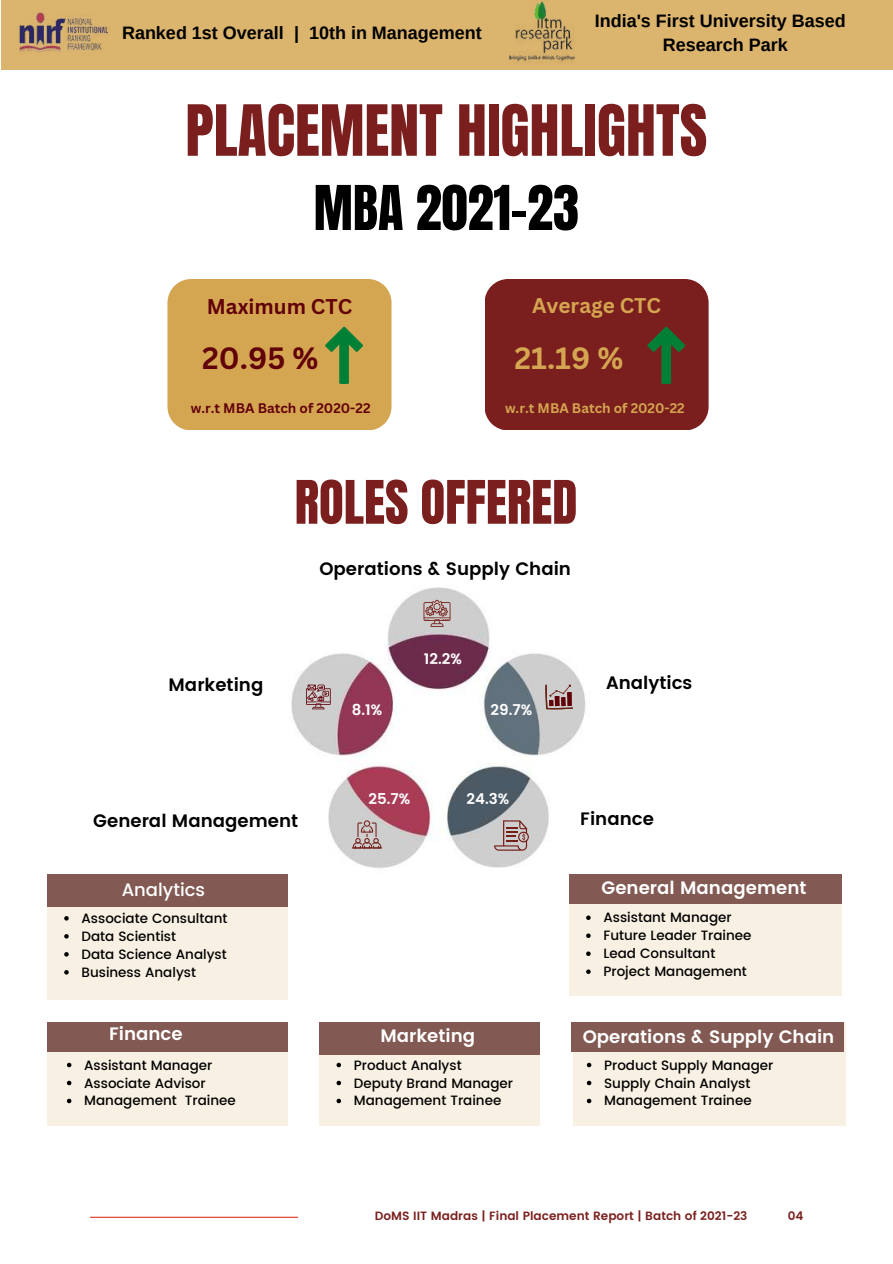
<style>
.page{position:relative;width:893px;height:1264px;background:#fff}
.page>*{position:absolute;margin:0;border:0;box-sizing:border-box;transform-origin:0 0}
.t1{font:60px "Anton";color:#7b1f1e}
.t2{font:52.5px "Anton";color:#000}
.t3{font:51px "Anton";color:#7b1f1e}
.t4{font:700 30px "Canva Sans";color:#61010a}
.t5{font:700 30px "Canva Sans";color:#d5a651}
.t6{font:700 20.7px "Canva Sans";color:#61010a}
.t7{font:700 20.7px "Canva Sans";color:#d5a651}
.t8{font:700 18px/24.8px "Arimo";color:#000;text-align:center}
.t9{font:600 18px "Poppins";color:#000}
.t10{font:600 18px "Poppins";color:#fff}
.t11{font:500 18px "Poppins";color:#fff}
.t12{font:600 15px "Poppins";color:#fff}
.t13{font:500 13.5px/18px "Poppins";color:#000}
.t14{font:700 13.5px "Canva Sans";color:#61010a}
.t15{font:700 13.5px "Canva Sans";color:#d5a651}
.t16{font:600 12px "Poppins";color:#7b1f1e}
</style>
<div class="page">
<hr style="left:90px;top:1216px;width:208px;height:1px;background:#e0351d">
<div style="left:167px;top:279px;width:224px;height:150px;background:#d5a651"></div>
<div style="left:485px;top:279px;width:223px;height:150px;background:#7b1f1e"></div>
<div style="left:1px;top:0;width:891px;height:69px;background:#dbb46d"></div>
<img style="left:19px;top:12px;width:90px;height:40px">
<img style="left:509px;top:1px;width:65px;height:62px">
<img style="left:291px;top:587px;width:295px;height:282px">
<div style="left:47px;top:874px;width:241px;height:125px;background:#f8f1e3"></div>
<div style="left:47px;top:874px;width:241px;height:32px;background:#825a53"></div>
<div style="left:47px;top:1022px;width:241px;height:103px;background:#f8f1e3"></div>
<div style="left:47px;top:1022px;width:241px;height:29px;background:#825a53"></div>
<div style="left:319px;top:1022px;width:220px;height:103px;background:#f8f1e3"></div>
<div style="left:319px;top:1022px;width:220px;height:32px;background:#825a53"></div>
<div style="left:573px;top:1022px;width:272px;height:103px;background:#f8f1e3"></div>
<div style="left:571px;top:1022px;width:272px;height:29px;background:#825a53"></div>
<svg style="left:423px;top:600px;width:27px;height:27px"></svg>
<svg style="left:545px;top:684px;width:28px;height:25px"></svg>
<svg style="left:494px;top:820px;width:35px;height:30px"></svg>
<svg style="left:353px;top:820px;width:28px;height:27px"></svg>
<hr style="left:352px;top:847px;width:30px;height:1px;background:#751f19">
<svg style="left:306px;top:684px;width:25px;height:25px"></svg>
<div style="left:569px;top:874px;width:272px;height:121px;background:#f8f1e3"></div>
<div style="left:569px;top:874px;width:271px;height:29px;background:#825a53"></div>
<svg style="left:586px;top:915px;width:4px;height:5px"></svg>
<svg style="left:586px;top:933px;width:4px;height:5px"></svg>
<svg style="left:586px;top:951px;width:4px;height:5px"></svg>
<svg style="left:586px;top:969px;width:4px;height:4px"></svg>
<svg style="left:64px;top:916px;width:5px;height:4px"></svg>
<svg style="left:64px;top:934px;width:5px;height:4px"></svg>
<svg style="left:64px;top:952px;width:5px;height:4px"></svg>
<svg style="left:64px;top:970px;width:5px;height:4px"></svg>
<svg style="left:67px;top:1062px;width:4px;height:5px"></svg>
<svg style="left:67px;top:1080px;width:4px;height:5px"></svg>
<svg style="left:67px;top:1098px;width:4px;height:5px"></svg>
<svg style="left:336px;top:1062px;width:5px;height:5px"></svg>
<svg style="left:336px;top:1080px;width:5px;height:5px"></svg>
<svg style="left:336px;top:1098px;width:5px;height:5px"></svg>
<svg style="left:586px;top:1062px;width:5px;height:5px"></svg>
<svg style="left:586px;top:1080px;width:5px;height:5px"></svg>
<svg style="left:586px;top:1098px;width:5px;height:5px"></svg>
<h3 class="t8" style="left:122px;top:20px;width:361px">Ranked 1st Overall | 10th in Management</h3>
<h3 class="t8" style="left:594px;top:8px;width:252px">India's First University Based<br>Research Park</h3>
<h1 class="t1" style="left:185px;top:87px;width:523px">PLACEMENT HIGHLIGHTS</h1>
<h2 class="t2" style="left:313px;top:170px;width:267px">MBA 2021-23</h2>
<h3 class="t6" style="left:207px;top:292px;width:147px">Maximum CTC</h3>
<h3 class="t4" style="left:202px;top:337px;width:118px">20.95 %</h3>
<h3 class="t7" style="left:532px;top:291px;width:130px">Average CTC</h3>
<h3 class="t5" style="left:514px;top:337px;width:110px">21.19 %</h3>
<p class="t14" style="left:191px;top:399px;width:181px">w.r.t MBA Batch of 2020-22</p>
<p class="t15" style="left:505px;top:399px;width:181px">w.r.t MBA Batch of 2020-22</p>
<h3 class="t3" style="left:294px;top:465px;width:284px">ROLES OFFERED</h3>
<h3 class="t9" style="left:319px;top:558px;width:253px">Operations &amp; Supply Chain</h3>
<h3 class="t9" style="left:168px;top:674px;width:96px">Marketing</h3>
<p class="t12" style="left:352px;top:701px;width:32px">8.1%</p>
<p class="t12" style="left:424px;top:649px;width:40px">12.2%</p>
<p class="t12" style="left:490px;top:701px;width:43px">29.7%</p>
<p class="t12" style="left:368px;top:790px;width:43px">25.7%</p>
<p class="t12" style="left:466px;top:790px;width:44px">24.3%</p>
<h3 class="t9" style="left:606px;top:672px;width:88px">Analytics</h3>
<h3 class="t9" style="left:93px;top:810px;width:206px">General Management</h3>
<h3 class="t9" style="left:580px;top:808px;width:75px">Finance</h3>
<h3 class="t11" style="left:122px;top:878px;width:85px">Analytics</h3>
<p class="t13" style="left:81px;top:909px;width:147px">Associate Consultant<br>Data Scientist<br>Data Science Analyst<br>Business Analyst</p>
<h3 class="t10" style="left:109px;top:1023px;width:75px">Finance</h3>
<p class="t13" style="left:84px;top:1055px;width:153px">Assistant Manager<br>Associate Advisor<br>Management Trainee</p>
<h3 class="t10" style="left:380px;top:1025px;width:96px">Marketing</h3>
<p class="t13" style="left:354px;top:1055px;width:161px">Product Analyst<br>Deputy Brand Manager<br>Management Trainee</p>
<h3 class="t10" style="left:601px;top:876px;width:206px">General Management</h3>
<p class="t13" style="left:603px;top:908px;width:150px">Assistant Manager<br>Future Leader Trainee<br>Lead Consultant<br>Project Management</p>
<h3 class="t10" style="left:582px;top:1025px;width:253px">Operations &amp; Supply Chain</h3>
<p class="t13" style="left:604px;top:1055px;width:171px">Product Supply Manager<br>Supply Chain Analyst<br>Management Trainee</p>
<p class="t16" style="left:375px;top:1208px;width:374px">DoMS IIT Madras | Final Placement Report | Batch of 2021-23</p>
<p class="t16" style="left:787px;top:1208px;width:17px">04</p>
</div>
